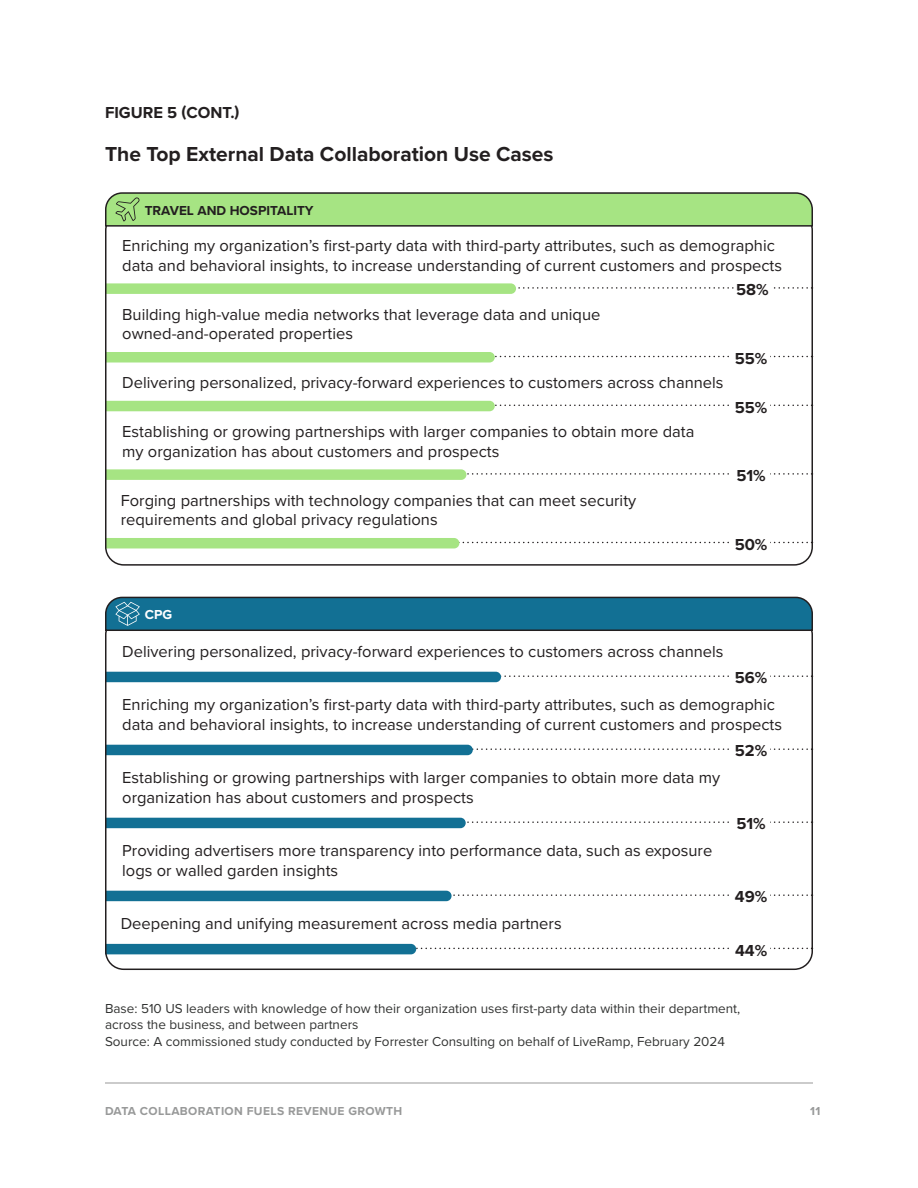
<style>
.page{position:relative;width:918px;height:1188px;background:#fff}
.page>*{position:absolute;margin:0;border:0;box-sizing:border-box;transform-origin:0 0}
.Figure_Title{font:700 21px "Proxima Nova";color:#231f20}
.Figure_Legend_Label{font:16.5px/19.8px "Proxima Nova";color:#231f20}
.Figure_Number{font:700 16.5px "Proxima Nova";color:#231f20}
.Base_Source{font:13.5px/16.5px "Proxima Nova";color:#323332}
.Subsection_Title__h3{font:700 13.5px "Proxima Nova";color:#231f20}
.Subsection_Title__h3-2{font:700 13.5px "Proxima Nova";color:#fff}
.t1{font:700 12px "Proxima Nova";letter-spacing:.03em;color:#989999}
</style>
<div class="page">
<svg style="left:108px;top:944px;width:700px;height:10px"></svg>
<svg style="left:108px;top:891px;width:700px;height:10px"></svg>
<svg style="left:108px;top:818px;width:700px;height:10px"></svg>
<svg style="left:108px;top:745px;width:700px;height:10px"></svg>
<svg style="left:108px;top:672px;width:700px;height:10px"></svg>
<svg style="left:108px;top:538px;width:700px;height:10px"></svg>
<svg style="left:108px;top:469px;width:700px;height:11px"></svg>
<svg style="left:108px;top:401px;width:700px;height:10px"></svg>
<svg style="left:108px;top:352px;width:700px;height:11px"></svg>
<svg style="left:108px;top:283px;width:700px;height:11px"></svg>
<svg style="left:105px;top:596px;width:708px;height:36px"></svg>
<svg style="left:105px;top:192px;width:708px;height:35px"></svg>
<hr style="left:105px;top:1083px;width:708px;height:1px;background:#989999">
<p class="Figure_Number" style="left:105px;top:100px;width:136px">FIGURE 5 (CONT.)</p>
<p class="Figure_Title" style="left:105px;top:139px;width:450px">The Top External Data Collaboration Use Cases</p>
<p class="Subsection_Title__h3" style="left:145px;top:200px;width:170px">TRAVEL AND HOSPITALITY</p>
<p class="Figure_Legend_Label" style="left:122px;top:235px;width:661px">Enriching my organization’s first-party data with third-party attributes, such as demographic data and behavioral insights, to increase understanding of current customers and prospects</p>
<p class="Figure_Legend_Label" style="left:122px;top:303px;width:480px">Building high-value media networks that leverage data and unique owned-and-operated properties</p>
<p class="Figure_Legend_Label" style="left:122px;top:372px;width:603px">Delivering personalized, privacy-forward experiences to customers across channels</p>
<p class="Figure_Legend_Label" style="left:122px;top:421px;width:574px">Establishing or growing partnerships with larger companies to obtain more data my organization has about customers and prospects</p>
<p class="Figure_Legend_Label" style="left:121px;top:489px;width:517px">Forging partnerships with technology companies that can meet security requirements and global privacy regulations</p>
<p class="Figure_Number" style="left:736px;top:277px;width:34px">58%</p>
<p class="Figure_Number" style="left:735px;top:346px;width:34px">55%</p>
<p class="Figure_Number" style="left:735px;top:395px;width:34px">55%</p>
<p class="Figure_Number" style="left:736px;top:463px;width:31px">51%</p>
<p class="Subsection_Title__h3-2" style="left:145px;top:605px;width:29px">CPG</p>
<p class="Figure_Number" style="left:735px;top:532px;width:34px">50%</p>
<p class="Figure_Legend_Label" style="left:122px;top:641px;width:603px">Delivering personalized, privacy-forward experiences to customers across channels</p>
<p class="Figure_Legend_Label" style="left:122px;top:694px;width:661px">Enriching my organization’s first-party data with third-party attributes, such as demographic data and behavioral insights, to increase understanding of current customers and prospects</p>
<p class="Figure_Number" style="left:735px;top:666px;width:34px">56%</p>
<p class="Figure_Legend_Label" style="left:122px;top:767px;width:599px">Establishing or growing partnerships with larger companies to obtain more data my organization has about customers and prospects</p>
<p class="Figure_Legend_Label" style="left:122px;top:840px;width:592px">Providing advertisers more transparency into performance data, such as exposure logs or walled garden insights</p>
<p class="Figure_Legend_Label" style="left:121px;top:913px;width:442px">Deepening and unifying measurement across media partners</p>
<p class="Figure_Number" style="left:735px;top:739px;width:34px">52%</p>
<p class="Figure_Number" style="left:736px;top:812px;width:31px">51%</p>
<p class="Figure_Number" style="left:735px;top:885px;width:34px">49%</p>
<p class="Figure_Number" style="left:735px;top:938px;width:34px">44%</p>
<p class="Base_Source" style="left:105px;top:999px;width:637px">Base: 510 US leaders with knowledge of how their organization uses first-party data within their department, across the business, and between partners</p>
<p class="Base_Source" style="left:105px;top:1032px;width:622px">Source: A commissioned study conducted by Forrester Consulting on behalf of LiveRamp, February 2024</p>
<p class="t1" style="left:105px;top:1102px;width:299px">DATA COLLABORATION FUELS REVENUE GROWTH</p>
<p class="t1" style="left:810px;top:1102px;width:12px">11</p>
</div>
